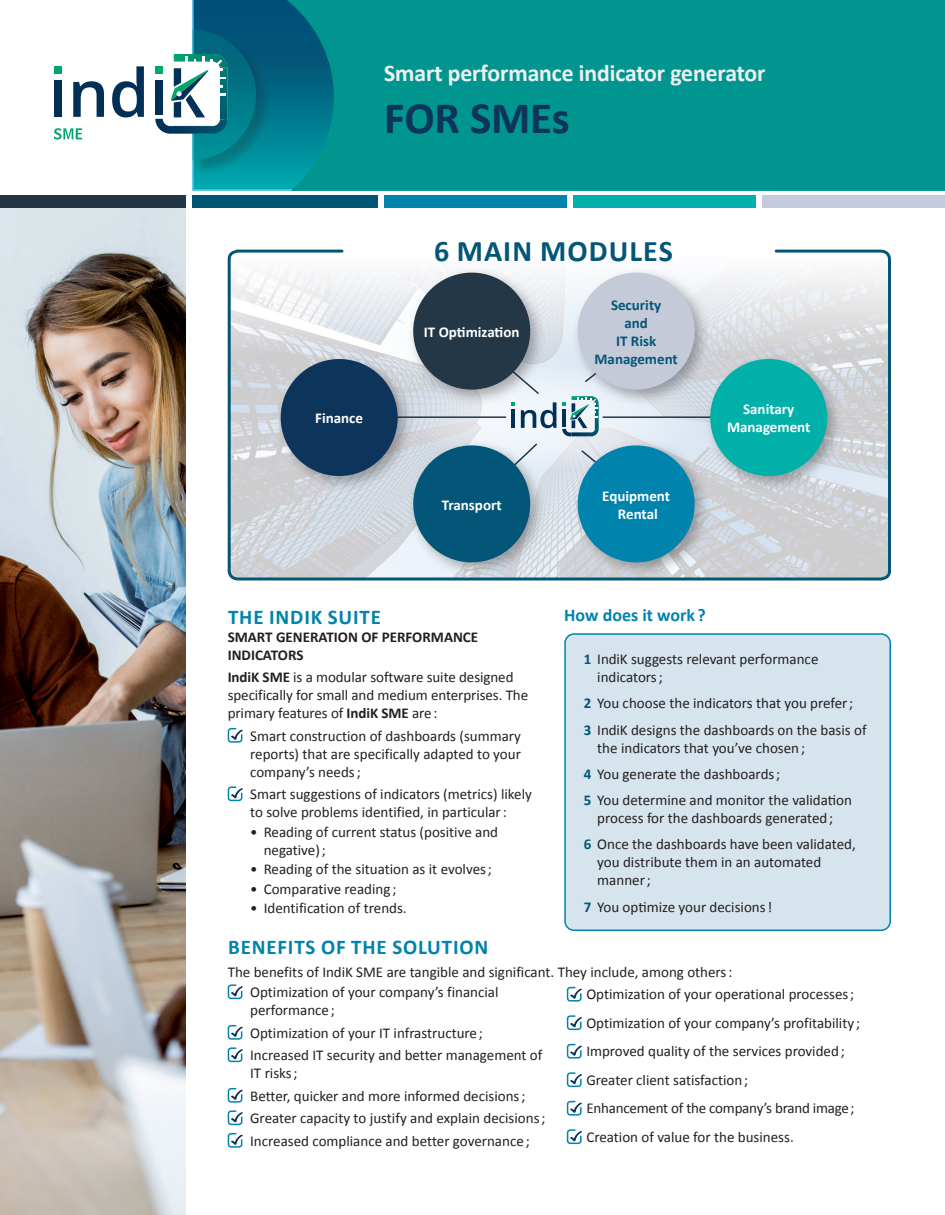
<style>
.page{position:relative;width:945px;height:1215px;background:#fff}
.page>*{position:absolute;margin:0;border:0;box-sizing:border-box;transform-origin:0 0}
.t1{font:700 45px "Calibri";letter-spacing:-.005em;color:#0d345a}
.t2{font:700 30px "Calibri";letter-spacing:.035em;color:#045678}
.t3{font:700 24px "Calibri";color:#edeff0}
.Titre_N1{font:700 21px "Calibri";letter-spacing:.04em;color:#0083ad}
.t4{font:700 18px "Calibri";color:#0083ad}
.Txt_courant{font:15px/18px "Calibri";color:#231f20}
.Crochet{font:15px/18px "Calibri";color:#231f20}
.t5{font:700 15px "Calibri";color:#fff}
.Sous-titre{font:700 15px/18px "Calibri";color:#231f20}
.t6{font:700 15px "Calibri";color:#045678}
.s1{font-weight:700;color:#045678}
.s2{font-weight:700}
</style>
<div class="page">
<svg style="left:192px;top:0;width:65px;height:191px;background:#06718f"></svg>
<svg style="left:257px;top:0;width:688px;height:191px;background:#00928e"></svg>
<div style="left:194px;top:32px;width:77px;height:143px;background:#231f20;opacity:.75"></div>
<div style="left:54px;top:80px;width:8px;height:37px;background:#003058"></div>
<svg style="left:73px;top:81px;width:31px;height:36px"></svg>
<svg style="left:112px;top:66px;width:32px;height:51px"></svg>
<div style="left:54px;top:66px;width:7px;height:8px;background:#00a66e"></div>
<svg style="left:155px;top:30px;width:101px;height:130px"></svg>
<img style="left:0;top:208px;width:185px;height:1007px">
<img style="left:229px;top:251px;width:661px;height:326px">
<div style="left:228px;top:250px;width:663px;height:331px;border:3px solid #045678;border-radius:9px"></div>
<svg style="left:405px;top:365px;width:301px;height:105px"></svg>
<div style="left:0;top:196px;width:185px;height:12px;background:#223645"></div>
<div style="left:384px;top:196px;width:182px;height:12px;background:#0084ac"></div>
<div style="left:573px;top:196px;width:183px;height:12px;background:#00b0aa"></div>
<div style="left:763px;top:196px;width:182px;height:12px;background:#c5cbda"></div>
<div style="left:192px;top:196px;width:185px;height:12px;background:#015678"></div>
<hr style="left:603px;top:416px;width:170px;height:2px;background:#233746">
<hr style="left:332px;top:416px;width:174px;height:2px;background:#233746">
<div style="left:571px;top:266px;width:140px;height:140px;background:#231f20;opacity:.35"></div>
<div style="left:578px;top:273px;width:117px;height:117px;background:#c5cad8;border-radius:50%"></div>
<div style="left:704px;top:353px;width:140px;height:140px;background:#231f20;opacity:.35"></div>
<div style="left:710px;top:359px;width:117px;height:117px;background:#00b0a9;border-radius:50%"></div>
<div style="left:571px;top:439px;width:140px;height:140px;background:#231f20;opacity:.35"></div>
<div style="left:578px;top:445px;width:117px;height:117px;background:#0083ad;border-radius:50%"></div>
<div style="left:407px;top:439px;width:140px;height:140px;background:#231f20;opacity:.35"></div>
<div style="left:413px;top:445px;width:117px;height:117px;background:#045678;border-radius:50%"></div>
<div style="left:274px;top:353px;width:140px;height:140px;background:#231f20;opacity:.35"></div>
<div style="left:281px;top:359px;width:117px;height:117px;background:#0d345a;border-radius:50%"></div>
<div style="left:407px;top:266px;width:140px;height:140px;background:#231f20;opacity:.35"></div>
<div style="left:413px;top:273px;width:117px;height:117px;background:#233746;border-radius:50%"></div>
<hr style="left:511px;top:409px;width:4px;height:19px;background:#003058">
<svg style="left:521px;top:402px;width:35px;height:26px"></svg>
<svg style="left:511px;top:402px;width:4px;height:4px"></svg>
<svg style="left:562px;top:396px;width:37px;height:40px"></svg>
<svg style="left:227px;top:727px;width:16px;height:16px"></svg>
<svg style="left:227px;top:786px;width:16px;height:16px"></svg>
<svg style="left:227px;top:984px;width:16px;height:16px"></svg>
<svg style="left:227px;top:1024px;width:16px;height:16px"></svg>
<svg style="left:227px;top:1047px;width:16px;height:16px"></svg>
<svg style="left:227px;top:1087px;width:16px;height:16px"></svg>
<svg style="left:227px;top:1110px;width:16px;height:16px"></svg>
<svg style="left:227px;top:1132px;width:16px;height:16px"></svg>
<svg style="left:566px;top:986px;width:16px;height:16px"></svg>
<svg style="left:566px;top:1015px;width:16px;height:16px"></svg>
<svg style="left:566px;top:1043px;width:16px;height:16px"></svg>
<svg style="left:566px;top:1072px;width:16px;height:16px"></svg>
<svg style="left:566px;top:1100px;width:16px;height:16px"></svg>
<svg style="left:566px;top:1129px;width:16px;height:16px"></svg>
<div style="left:565px;top:634px;width:325px;height:296px;background:#d6e4ee;border-radius:9px"></div>
<div style="left:564px;top:633px;width:327px;height:298px;border:2px solid #0083ad;border-radius:9px"></div>
<svg style="left:54px;top:128px;width:28px;height:12px"></svg>
<p class="t3" style="left:384px;top:58px;width:384px">Smart performance indicator generator</p>
<p class="t1" style="left:384px;top:89px;width:187px">FOR SMEs</p>
<p class="t2" style="left:434px;top:231px;width:240px">6 MAIN MODULES</p>
<p class="t5" style="left:315px;top:409px;width:49px">Finance</p>
<p class="t5" style="left:424px;top:322px;width:97px">IT Optimization</p>
<p class="t5" style="left:442px;top:495px;width:61px">Transport</p>
<p class="t6" style="left:611px;top:295px;width:52px">Security</p>
<p class="t6" style="left:624px;top:313px;width:25px">and</p>
<p class="t6" style="left:616px;top:331px;width:42px">IT Risk</p>
<p class="t6" style="left:595px;top:349px;width:85px">Management</p>
<p class="t5" style="left:602px;top:486px;width:69px">Equipment</p>
<p class="t5" style="left:618px;top:504px;width:41px">Rental</p>
<p class="t5" style="left:743px;top:400px;width:53px">Sanitary</p>
<p class="t5" style="left:727px;top:418px;width:85px">Management</p>
<p class="t4" style="left:564px;top:604px;width:143px">How does it work ?</p>
<p class="Txt_courant" style="left:597px;top:650px;width:223px;text-indent:-14px"><span class="s1">1</span> IndiK suggests relevant performance indicators ;</p>
<p class="Txt_courant" style="left:584px;top:694px;width:271px"><span class="s1">2</span> You choose the indicators that you prefer ;</p>
<p class="Txt_courant" style="left:597px;top:721px;width:271px;text-indent:-14px"><span class="s1">3</span> IndiK designs the dashboards on the basis of the indicators that you’ve chosen ;</p>
<p class="Txt_courant" style="left:584px;top:765px;width:198px"><span class="s1">4</span> You generate the dashboards ;</p>
<p class="Txt_courant" style="left:584px;top:791px;width:270px;text-align:center"><span class="s1">5</span> You determine and monitor the validation process for the dashboards generated ;</p>
<p class="Txt_courant" style="left:597px;top:835px;width:260px;text-indent:-14px"><span class="s1">6</span> Once the dashboards have been validated, you distribute them in an automated manner ;</p>
<p class="Txt_courant" style="left:584px;top:898px;width:190px"><span class="s1">7</span> You optimize your decisions !</p>
<p class="Titre_N1" style="left:228px;top:603px;width:154px">THE INDIK SUITE</p>
<p class="Sous-titre" style="left:228px;top:628px;width:252px">SMART GENERATION OF PERFORMANCE<br>INDICATORS</p>
<p class="Txt_courant" style="left:228px;top:668px;width:302px"><span class="s2">IndiK SME</span> is a modular software suite designed specifically for small and medium enterprises. The primary features of <span class="s2">IndiK SME</span> are :</p>
<p class="Crochet" style="left:250px;top:727px;width:272px;text-align:justify">Smart construction of dashboards (summary reports) that are specifically adapted to your company’s needs ;</p>
<p class="Crochet" style="left:250px;top:785px;width:283px">Smart suggestions of indicators (metrics) likely to solve problems identified, in particular :</p>
<p class="Txt_courant" style="left:264px;top:823px;width:236px;text-indent:-14px">• Reading of current status (positive and negative) ;</p>
<p class="Txt_courant" style="left:250px;top:860px;width:243px">• Reading of the situation as it evolves ;</p>
<p class="Txt_courant" style="left:250px;top:880px;width:148px">• Comparative reading ;</p>
<p class="Txt_courant" style="left:250px;top:899px;width:158px">• Identification of trends.</p>
<p class="Titre_N1" style="left:228px;top:934px;width:262px">BENEFITS OF THE SOLUTION</p>
<p class="Txt_courant" style="left:228px;top:963px;width:506px">The benefits of IndiK SME are tangible and significant. They include, among others :</p>
<p class="Crochet" style="left:250px;top:983px;width:250px">Optimization of your company’s financial performance ;</p>
<p class="Crochet" style="left:250px;top:1024px;width:234px">Optimization of your IT infrastructure ;</p>
<p class="Crochet" style="left:250px;top:1046px;width:294px">Increased IT security and better management of<br>IT risks ;</p>
<p class="Crochet" style="left:250px;top:1087px;width:277px">Better, quicker and more informed decisions ;</p>
<p class="Crochet" style="left:250px;top:1109px;width:297px">Greater capacity to justify and explain decisions ;</p>
<p class="Crochet" style="left:250px;top:1132px;width:281px">Increased compliance and better governance ;</p>
<p class="Crochet" style="left:586px;top:986px;width:269px">Optimization of your operational processes ;</p>
<p class="Crochet" style="left:586px;top:1014px;width:275px">Optimization of your company’s profitability ;</p>
<p class="Crochet" style="left:586px;top:1043px;width:260px">Improved quality of the services provided ;</p>
<p class="Crochet" style="left:586px;top:1071px;width:163px">Greater client satisfaction ;</p>
<p class="Crochet" style="left:586px;top:1100px;width:270px">Enhancement of the company’s brand image ;</p>
<p class="Crochet" style="left:586px;top:1128px;width:209px">Creation of value for the business.</p>
</div>
